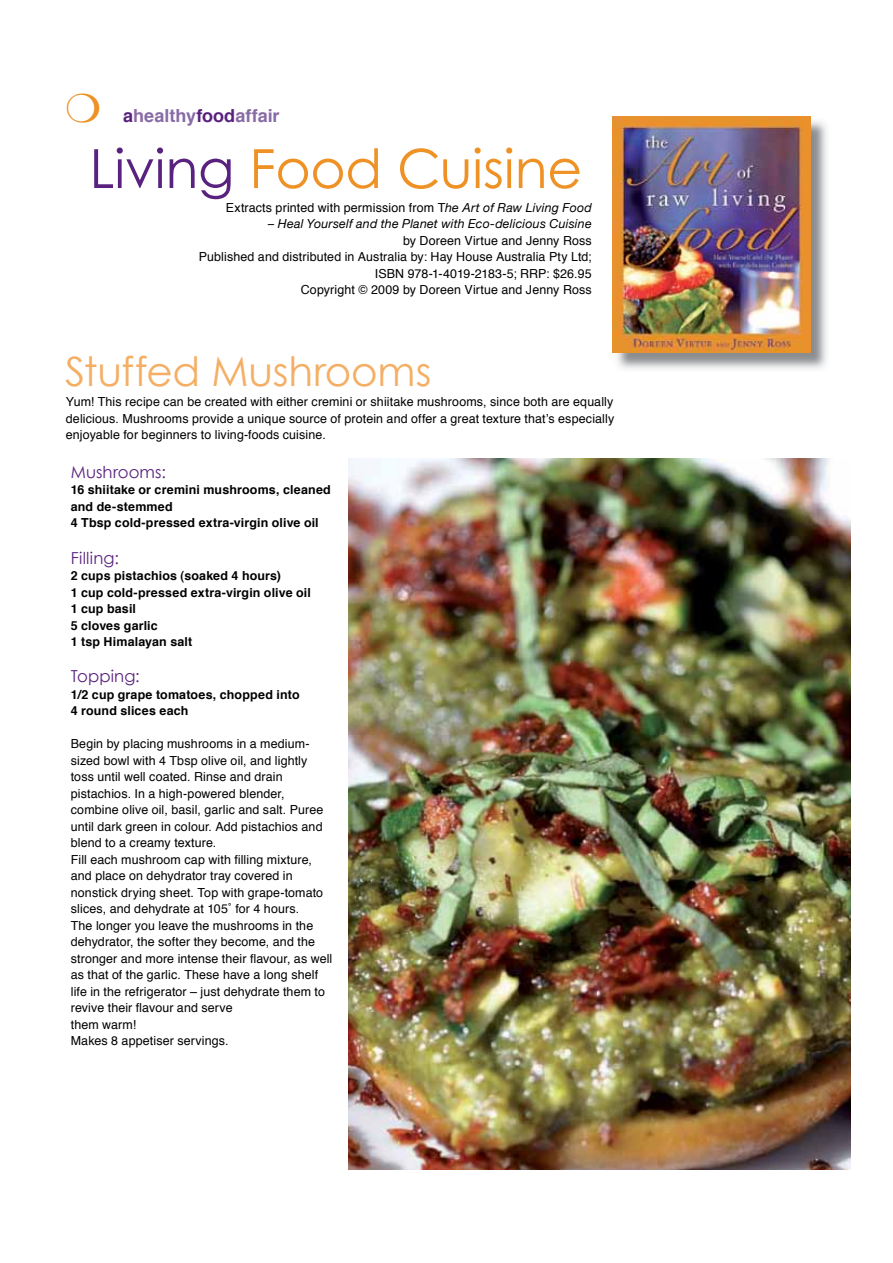
<style>
.page{position:relative;width:893px;height:1263px;background:#fff}
.page>*{position:absolute;margin:0;border:0;box-sizing:border-box;transform-origin:0 0}
.t1{font:54px "Century Gothic";letter-spacing:-.005em;color:#ef9226}
.t2{font:40.5px "Century Gothic";letter-spacing:-.005em;color:#f4af65}
.t3{font:700 18px "Helvetica";color:#886ba5}
.t4{font:16.5px "Century Gothic";letter-spacing:.005em;color:#58227e}
.t5{font:12.45px/16.5px "Helvetica";letter-spacing:.01em;color:#000;text-align:right}
.t6{font:700 12.45px/16.5px "Helvetica";letter-spacing:.015em;color:#000}
.t7{font:italic 12.45px "Helvetica Neue";letter-spacing:.015em;color:#000}
.s1{color:#58227e}
.s2{font-family:"Helvetica Neue";font-style:italic}
</style>
<div class="page">
<img style="left:614px;top:118px;width:213px;height:251px">
<img style="left:612px;top:117px;width:198px;height:235px">
<img style="left:349px;top:459px;width:501px;height:711px">
<h3 class="t3" style="left:123px;top:99px;width:158px"><span class="s1">a</span>healthy<span class="s1">food</span>affair</h3>
<h1 class="t1" style="left:89px;top:136px;width:494px"><span class="s1">Living</span> Food Cuisine</h1>
<p class="t5" style="left:226px;top:199px;width:367px">Extracts printed with permission from T<span class="s2">he Art of Raw Living Food</span></p>
<p class="t7" style="left:268px;top:216px;width:325px">– Heal Yourself and the Planet with Eco-delicious Cuisine</p>
<p class="t5" style="left:199px;top:232px;width:394px">by Doreen Virtue and Jenny Ross<br>Published and distributed in Australia by: Hay House Australia Pty Ltd; ISBN 978-1-4019-2183-5; RRP: $26.95<br>Copyright © 2009 by Doreen Virtue and Jenny Ross</p>
<h2 class="t2" style="left:65px;top:346px;width:368px">Stuffed Mushrooms</h2>
<p class="t5" style="left:66px;top:393px;width:550px;text-align:justify">Yum! This recipe can be created with either cremini or shiitake mushrooms, since both are equally delicious. Mushrooms provide a unique source of protein and offer a great texture that’s especially enjoyable for beginners to living-foods cuisine.</p>
<h3 class="t4" style="left:71px;top:462px;width:97px">Mushrooms:</h3>
<p class="t6" style="left:71px;top:481px;width:262px">16 shiitake or cremini mushrooms, cleaned and de-stemmed<br>4 Tbsp cold-pressed extra-virgin olive oil</p>
<h3 class="t4" style="left:71px;top:547px;width:50px">Filling:</h3>
<p class="t6" style="left:71px;top:567px;width:242px">2 cups pistachios (soaked 4 hours)<br>1 cup cold-pressed extra-virgin olive oil<br>1 cup basil<br>5 cloves garlic<br>1 tsp Himalayan salt</p>
<h3 class="t4" style="left:71px;top:666px;width:70px">Topping:</h3>
<p class="t6" style="left:71px;top:686px;width:230px">1/2 cup grape tomatoes, chopped into<br>4 round slices each</p>
<p class="t5" style="left:71px;top:735px;width:263px;text-align:left">Begin by placing mushrooms in a medium&shy;sized bowl with 4 Tbsp olive oil, and lightly toss until well coated. Rinse and drain pistachios. In a high-powered blender, combine olive oil, basil, garlic and salt. Puree until dark green in colour. Add pistachios and blend to a creamy texture.<br>Fill each mushroom cap with filling mixture, and place on dehydrator tray covered in nonstick drying sheet. Top with grape-tomato slices, and dehydrate at 105˚ for 4 hours.<br>The longer you leave the mushrooms in the dehydrator, the softer they become, and the stronger and more intense their flavour, as well as that of the garlic. These have a long shelf life in the refrigerator – just dehydrate them to revive their flavour and serve<br>them warm!<br>Makes 8 appetiser servings.</p>
</div>
